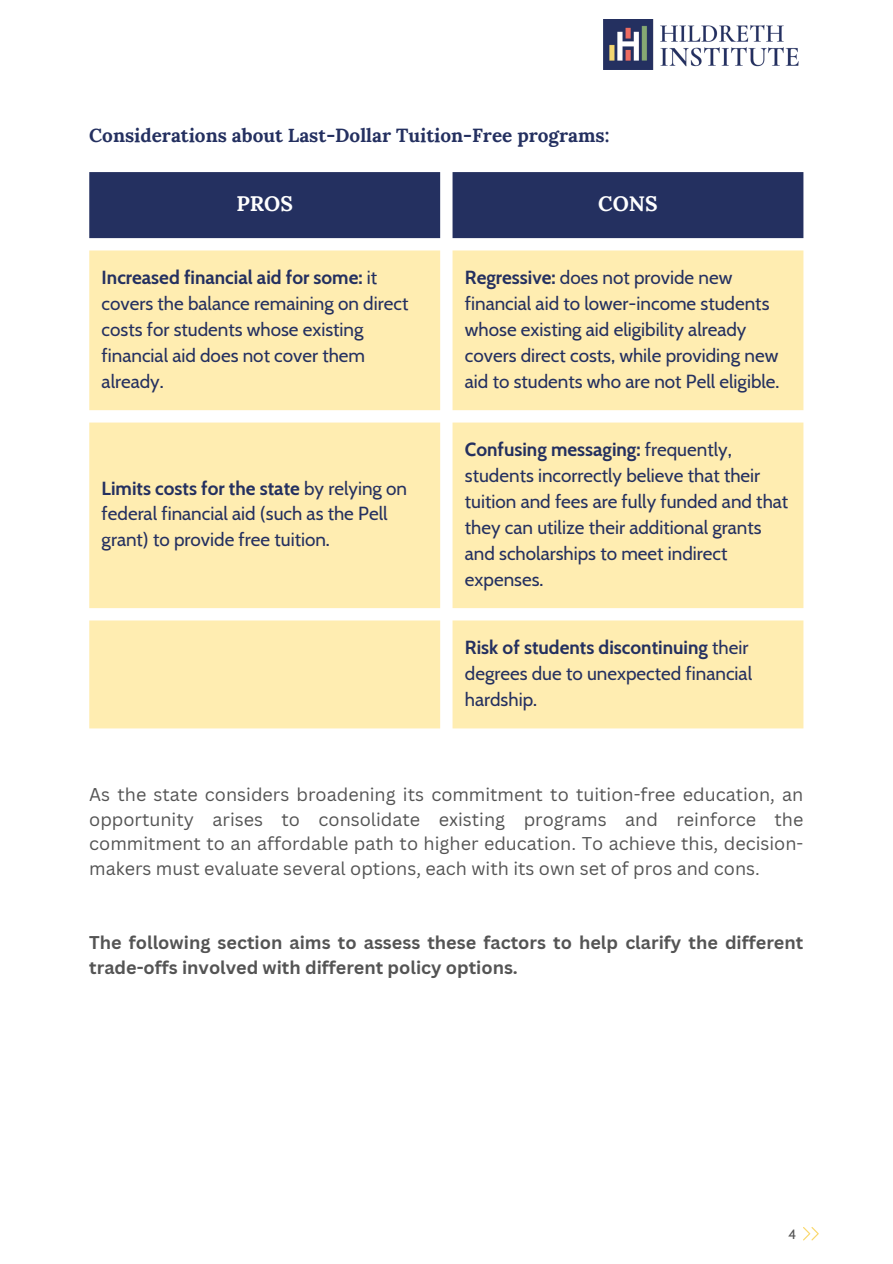
<style>
.page{position:relative;width:893px;height:1264px;background:#fff}
.page>*{position:absolute;margin:0;border:0;box-sizing:border-box;transform-origin:0 0}
.t1{font:700 21px "Lora";color:#fff}
.t2{font:18.9px/25.8px "Cabin";color:#243060}
.t3{font:700 18.9px "Lora";color:#243060}
.t4{font:18px/24.8px "Canva Sans";color:#545454;text-align:justify}
.t5{font:700 18px/24.8px "Canva Sans";color:#545454}
.t6{font:13.5px "Cabin";color:#545454}
.s1{font-weight:700}
</style>
<div class="page">
<svg style="left:803px;top:1227px;width:15px;height:13px"></svg>
<div style="left:89px;top:172px;width:714px;height:66px;background:#243060"></div>
<svg style="left:89px;top:250px;width:714px;height:478px;background:#ffeeb7"></svg>
<img style="left:603px;top:20px;width:196px;height:49px">
<p class="t3" style="left:89px;top:123px;width:521px">Considerations about Last-Dollar Tuition-Free programs:</p>
<p class="t1" style="left:236px;top:190px;width:58px">PROS</p>
<p class="t1" style="left:598px;top:190px;width:61px">CONS</p>
<p class="t2" style="left:102px;top:264px;width:308px"><span class="s1">Increased financial aid for some:</span> it covers the balance remaining on direct costs for students whose existing financial aid does not cover them already.</p>
<p class="t2" style="left:465px;top:264px;width:316px"><span class="s1">Regressive:</span> does not provide new financial aid to lower-income students whose existing aid eligibility already covers direct costs, while providing new aid to students who are not Pell eligible.</p>
<p class="t2" style="left:102px;top:475px;width:307px"><span class="s1">Limits costs for the state</span> by relying on federal financial aid (such as the Pell grant) to provide free tuition.</p>
<p class="t2" style="left:465px;top:436px;width:325px"><span class="s1">Confusing messaging:</span> frequently, students incorrectly believe that their tuition and fees are fully funded and that they can utilize their additional grants and scholarships to meet indirect expenses.</p>
<p class="t2" style="left:465px;top:634px;width:289px"><span class="s1">Risk of students discontinuing</span> their degrees due to unexpected financial hardship.</p>
<p class="t4" style="left:89px;top:781px;width:715px">As the state considers broadening its commitment to tuition-free education, an opportunity arises to consolidate existing programs and reinforce the commitment to an affordable path to higher education. To achieve this, decision&shy;makers must evaluate several options, each with its own set of pros and cons.</p>
<p class="t5" style="left:89px;top:929px;width:715px">The following section aims to assess these factors to help clarify the different trade-offs involved with different policy options.</p>
<p class="t6" style="left:788px;top:1226px;width:9px">4</p>
</div>
